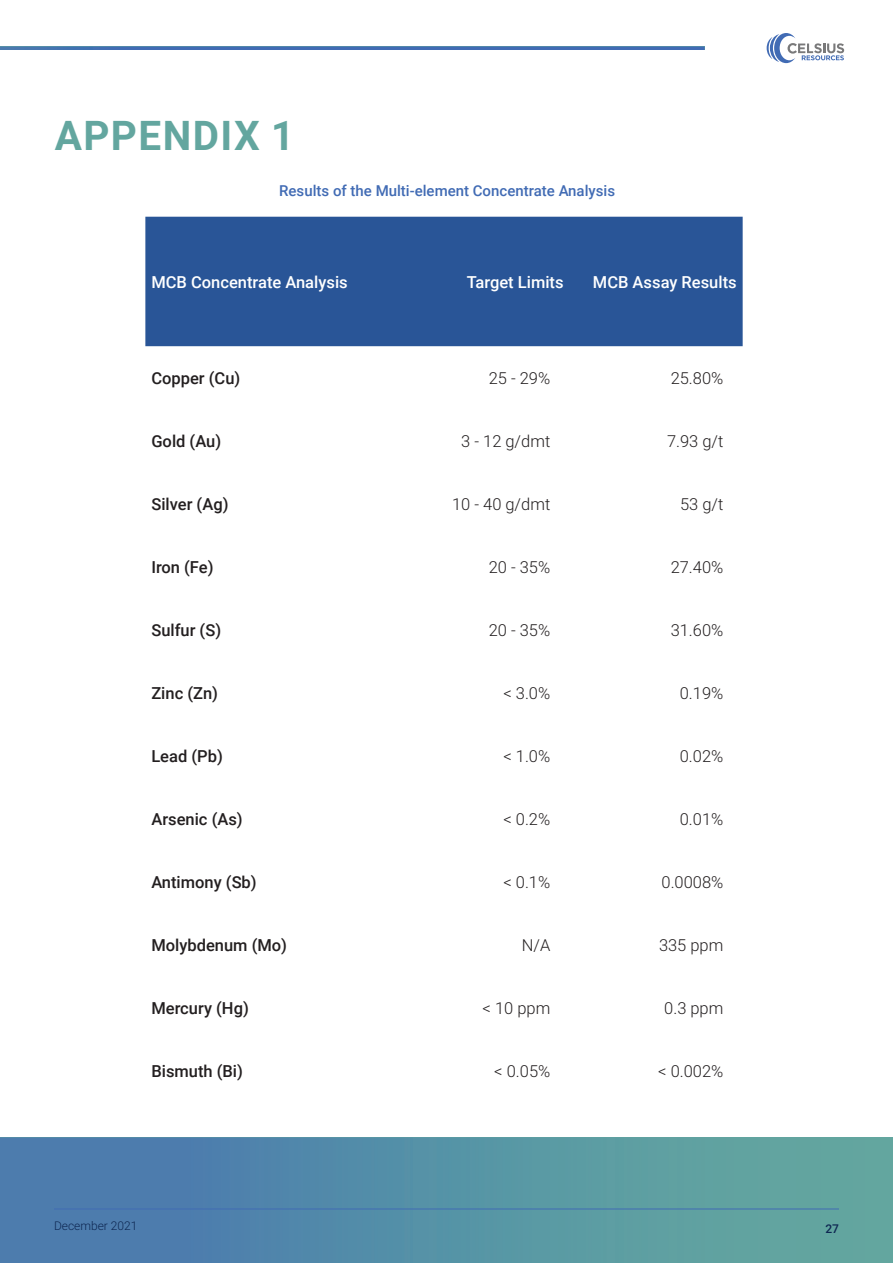
<style>
.page{position:relative;width:893px;height:1263px;background:#fff}
.page>*{position:absolute;margin:0;border:0;box-sizing:border-box;transform-origin:0 0}
.t1{font:700 40.5px "Roboto";letter-spacing:.035em;color:#63a69f}
.t2{font:300 16.5px "Roboto";color:#231f20}
.t3{font:500 16.5px "Roboto";color:#231f20}
.t4{font:500 16.5px "Roboto";color:#fff}
.t5{font:500 15px "Roboto";color:#416bb4}
.t6{font:300 12px "Roboto";color:#0e2752}
.t7{font:500 12px "Roboto";color:#0e2752}
</style>
<div class="page">
<img style="left:0;top:1137px;width:893px;height:126px">
<div style="left:145px;top:217px;width:598px;height:129px;background:#295597"></div>
<hr style="left:54px;top:1209px;width:785px;height:1px;background:#416bb4">
<img style="left:0;top:47px;width:704px;height:2px">
<svg style="left:767px;top:33px;width:77px;height:30px"></svg>
<h1 class="t1" style="left:55px;top:108px;width:241px">APPENDIX 1</h1>
<p class="t5" style="left:279px;top:180px;width:337px">Results of the Multi-element Concentrate Analysis</p>
<p class="t4" style="left:151px;top:270px;width:198px">MCB Concentrate Analysis</p>
<p class="t4" style="left:467px;top:270px;width:98px">Target Limits</p>
<p class="t4" style="left:593px;top:270px;width:145px">MCB Assay Results</p>
<p class="t3" style="left:151px;top:366px;width:91px">Copper (Cu)</p>
<p class="t2" style="left:489px;top:366px;width:63px">25 - 29%</p>
<p class="t2" style="left:671px;top:366px;width:54px">25.80%</p>
<p class="t3" style="left:151px;top:429px;width:71px">Gold (Au)</p>
<p class="t2" style="left:461px;top:429px;width:90px">3 - 12 g/dmt</p>
<p class="t2" style="left:667px;top:429px;width:58px">7.93 g/t</p>
<p class="t3" style="left:151px;top:492px;width:79px">Silver (Ag)</p>
<p class="t2" style="left:452px;top:492px;width:100px">10 - 40 g/dmt</p>
<p class="t2" style="left:680px;top:492px;width:45px">53 g/t</p>
<p class="t3" style="left:151px;top:555px;width:64px">Iron (Fe)</p>
<p class="t2" style="left:489px;top:555px;width:63px">20 - 35%</p>
<p class="t2" style="left:671px;top:555px;width:54px">27.40%</p>
<p class="t3" style="left:151px;top:618px;width:71px">Sulfur (S)</p>
<p class="t2" style="left:489px;top:618px;width:63px">20 - 35%</p>
<p class="t2" style="left:671px;top:618px;width:54px">31.60%</p>
<p class="t3" style="left:151px;top:681px;width:68px">Zinc (Zn)</p>
<p class="t2" style="left:503px;top:681px;width:48px">&lt; 3.0%</p>
<p class="t2" style="left:680px;top:681px;width:45px">0.19%</p>
<p class="t3" style="left:151px;top:744px;width:73px">Lead (Pb)</p>
<p class="t2" style="left:503px;top:744px;width:48px">&lt; 1.0%</p>
<p class="t2" style="left:680px;top:744px;width:45px">0.02%</p>
<p class="t3" style="left:151px;top:807px;width:93px">Arsenic (As)</p>
<p class="t2" style="left:503px;top:807px;width:48px">&lt; 0.2%</p>
<p class="t2" style="left:680px;top:807px;width:45px">0.01%</p>
<p class="t3" style="left:151px;top:870px;width:107px">Antimony (Sb)</p>
<p class="t2" style="left:503px;top:870px;width:48px">&lt; 0.1%</p>
<p class="t2" style="left:661px;top:870px;width:63px">0.0008%</p>
<p class="t3" style="left:151px;top:933px;width:137px">Molybdenum (Mo)</p>
<p class="t2" style="left:522px;top:933px;width:30px">N/A</p>
<p class="t2" style="left:659px;top:933px;width:66px">335 ppm</p>
<p class="t3" style="left:151px;top:996px;width:99px">Mercury (Hg)</p>
<p class="t2" style="left:483px;top:996px;width:69px">&lt; 10 ppm</p>
<p class="t2" style="left:664px;top:996px;width:61px">0.3 ppm</p>
<p class="t3" style="left:151px;top:1059px;width:93px">Bismuth (Bi)</p>
<p class="t2" style="left:494px;top:1059px;width:58px">&lt; 0.05%</p>
<p class="t2" style="left:658px;top:1059px;width:67px">&lt; 0.002%</p>
<p class="t6" style="left:54px;top:1217px;width:85px">December 2021</p>
<p class="t7" style="left:825px;top:1221px;width:15px">27</p>
</div>
